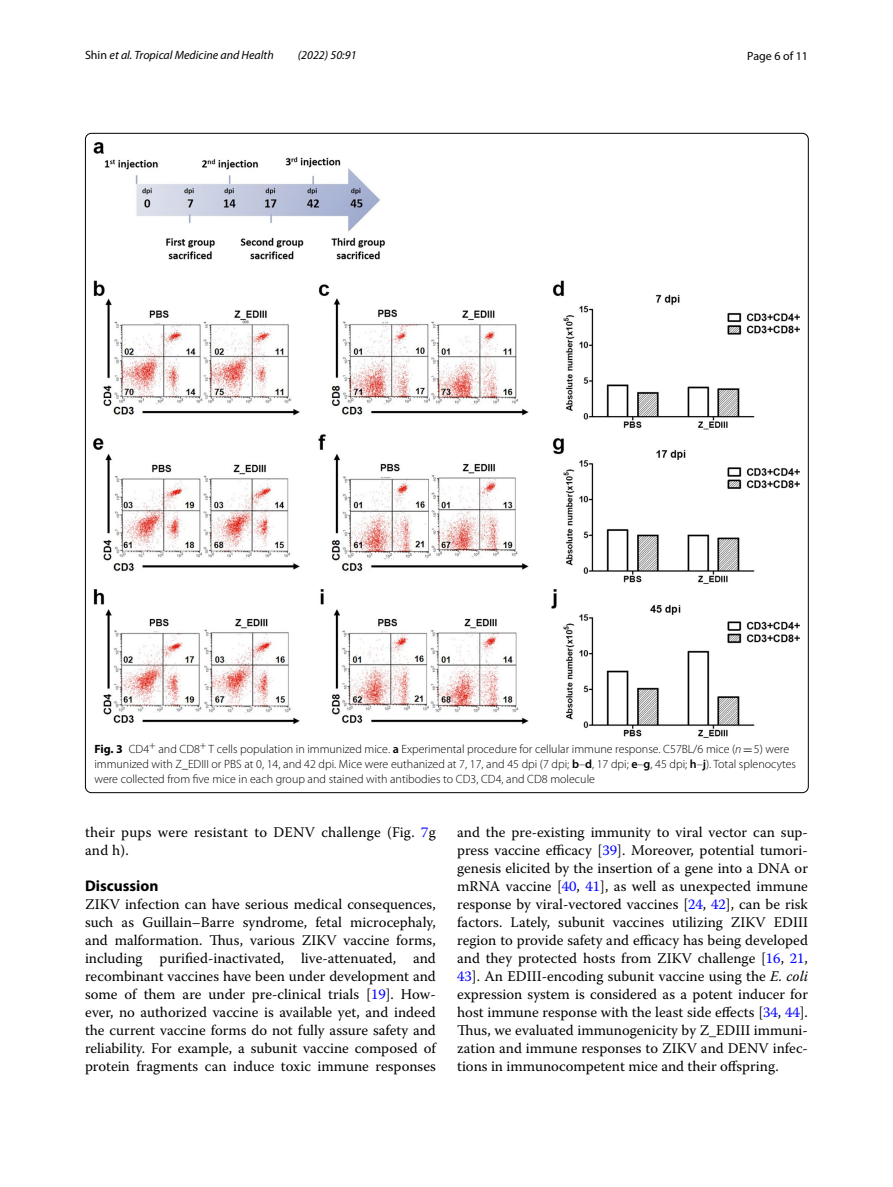
<style>
.page{position:relative;width:893px;height:1187px;background:#fff}
.page>*{position:absolute;margin:0;border:0;box-sizing:border-box;transform-origin:0 0}
.t1{font:700 15.45px "Myriad Pro";color:#000}
.t2{font:14.7px/18px "Warnock Pro";color:#000;text-align:justify}
.t3{font:300 12px/15px "Myriad Pro";color:#000}
.t4{font:italic 12px "Myriad Pro";color:#000}
.t5{font:12px "Myriad Pro";color:#000}
.s1{font-style:normal}
.s2{font-weight:700}
.s3{font-weight:600}
.s4{font-style:italic}
.s5{font-family:"MTSY";font-weight:400}
.s6{color:#00f}
</style>
<div class="page">
<img style="left:94px;top:142px;width:706px;height:595px">
<p class="t4" style="left:85px;top:48px;width:190px"><span class="s1">Shin</span> et al. Tropical Medicine and Health</p>
<p class="t4" style="left:298px;top:48px;width:60px">(2022) 50:91</p>
<p class="t5" style="left:747px;top:48px;width:62px">Page 6 of 11</p>
<p class="t3" style="left:94px;top:741px;width:703px"><span class="s2">Fig. 3</span> CD4<sup>+</sup> and CD8<sup>+</sup> T cells population in immunized mice. <span class="s3">a</span> Experimental procedure for cellular immune response. C57BL/6 mice (<span class="s4">n</span><span class="s5">=</span>5) were immunized with Z_EDIII or PBS at 0, 14, and 42 dpi. Mice were euthanized at 7, 17, and 45 dpi (7 dpi; <span class="s3">b</span>–<span class="s3">d</span>, 17 dpi; <span class="s3">e</span>–<span class="s3">g</span>, 45 dpi; <span class="s3">h</span>–<span class="s3">j</span>). Total splenocytes were collected from five mice in each group and stained with antibodies to CD3, CD4, and CD8 molecule</p>
<p class="t2" style="left:85px;top:822px;width:352px">their pups were resistant to DENV challenge (Fig. <span class="s6">7</span>g and h).</p>
<p class="t1" style="left:85px;top:875px;width:75px">Discussion</p>
<p class="t2" style="left:85px;top:894px;width:352px">ZIKV infection can have serious medical consequences, such as Guillain–Barre syndrome, fetal microcephaly, and malformation. Thus, various ZIKV vaccine forms, including purified-inactivated, live-attenuated, and recombinant vaccines have been under development and some of them are under pre-clinical trials [<span class="s6">19</span>]. How&shy;ever, no authorized vaccine is available yet, and indeed the current vaccine forms do not fully assure safety and reliability. For example, a subunit vaccine composed of protein fragments can induce toxic immune responses</p>
<p class="t2" style="left:457px;top:822px;width:352px">and the pre-existing immunity to viral vector can sup&shy;press vaccine efficacy [<span class="s6">39</span>]. Moreover, potential tumori&shy;genesis elicited by the insertion of a gene into a DNA or mRNA vaccine [<span class="s6">40</span>, <span class="s6">41</span>], as well as unexpected immune response by viral-vectored vaccines [<span class="s6">24</span>, <span class="s6">42</span>], can be risk factors. Lately, subunit vaccines utilizing ZIKV EDIII region to provide safety and efficacy has being developed and they protected hosts from ZIKV challenge [<span class="s6">16</span>, <span class="s6">21</span>, <span class="s6">43</span>]. An EDIII-encoding subunit vaccine using the <span class="s4">E. coli </span>expression system is considered as a potent inducer for host immune response with the least side effects [<span class="s6">34</span>, <span class="s6">44</span>].<br>Thus, we evaluated immunogenicity by Z_EDIII immuni&shy;zation and immune responses to ZIKV and DENV infec&shy;tions in immunocompetent mice and their offspring.</p>
</div>
